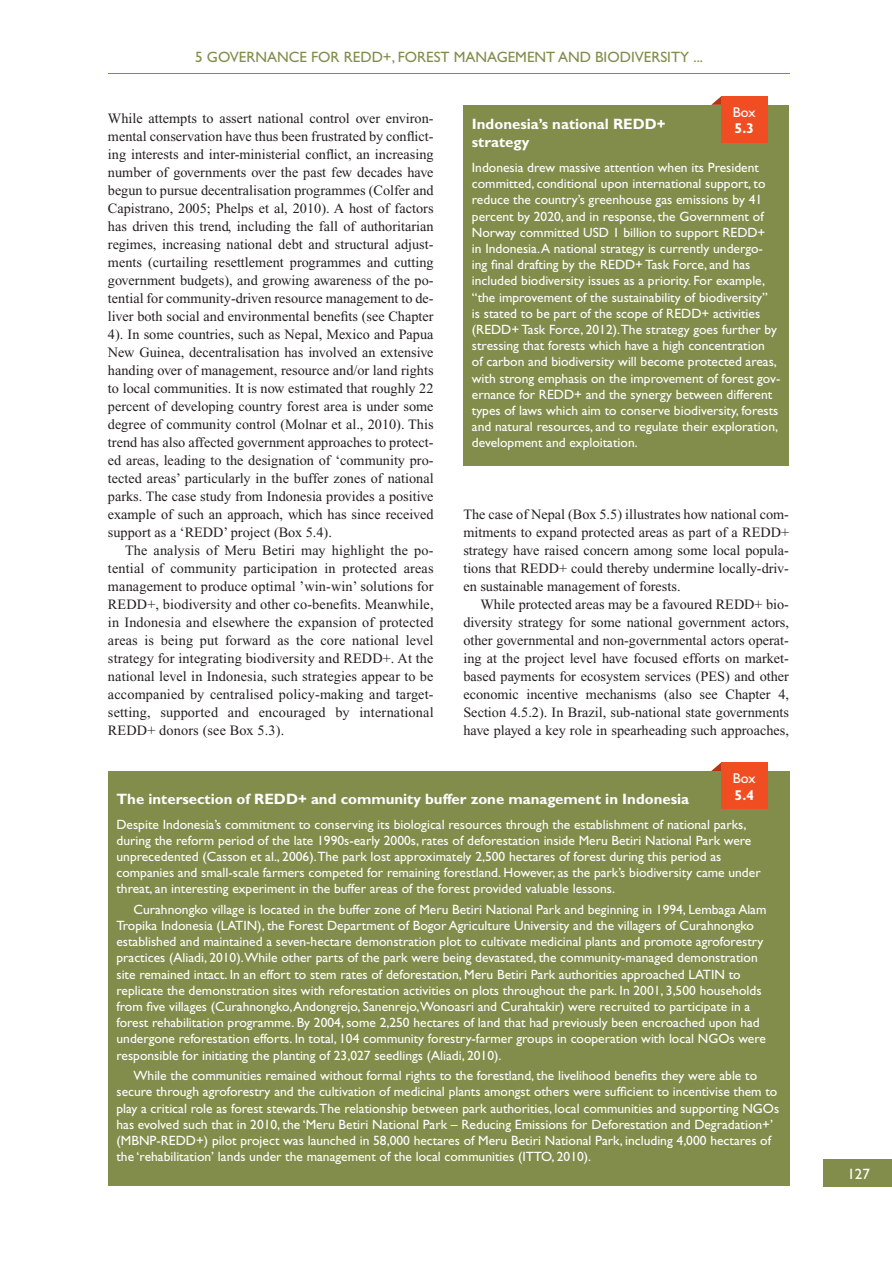
<style>
.page{position:relative;width:892px;height:1262px;background:#fff}
.page>*{position:absolute;margin:0;border:0;box-sizing:border-box;transform-origin:0 0}
.t1{font:700 15px/18px "Gill Sans";color:#fff}
.t2{font:15px "Gill Sans";color:#828c4b}
.t3{font:15px "Gill Sans";color:#fff}
.t4{font:14.25px/18px "Times New Roman";color:#231f20;text-align:justify}
.t5{font:14.25px "Gill Sans";letter-spacing:-.01em;color:#fff}
.t6{font:700 14.25px "Gill Sans";color:#fff}
.t7{font:13.5px/16.2px "Gill Sans";color:#fff}
</style>
<div class="page">
<div style="left:822px;top:1159px;width:69px;height:27px;background:#828c4b"></div>
<hr style="left:108px;top:73px;width:680px;height:1px;background:#828c4b">
<div style="left:108px;top:771px;width:680px;height:414px;background:#828c4b"></div>
<div style="left:463px;top:105px;width:325px;height:360px;background:#828c4b"></div>
<svg style="left:711px;top:763px;width:9px;height:8px"></svg>
<div style="left:720px;top:762px;width:47px;height:47px;background:#f04d22"></div>
<svg style="left:711px;top:97px;width:9px;height:8px"></svg>
<div style="left:720px;top:96px;width:47px;height:47px;background:#f04d22"></div>
<p class="t2" style="left:195px;top:48px;width:509px">5 GOVERNANCE FOR REDD+, FOREST MANAGEMENT AND BIODIVERSITY ...</p>
<p class="t4" style="left:108px;top:110px;width:327px">While attempts to assert national control over environ&shy;mental conservation have thus been frustrated by conflict&shy;ing interests and inter-ministerial conflict, an increasing number of governments over the past few decades have begun to pursue decentralisation programmes (Colfer and Capistrano, 2005; Phelps et al, 2010). A host of factors has driven this trend, including the fall of authoritarian regimes, increasing national debt and structural adjust&shy;ments (curtailing resettlement programmes and cutting government budgets), and growing awareness of the po&shy;tential for community-driven resource management to de&shy;liver both social and environmental benefits (see Chapter 4). In some countries, such as Nepal, Mexico and Papua New Guinea, decentralisation has involved an extensive handing over of management, resource and/or land rights to local communities. It is now estimated that roughly 22 percent of developing country forest area is under some degree of community control (Molnar et al., 2010). This trend has also affected government approaches to protect&shy;ed areas, leading to the designation of ‘community pro&shy;tected areas’ particularly in the buffer zones of national parks. The case study from Indonesia provides a positive example of such an approach, which has since received support as a ‘REDD’ project (Box 5.4).</p>
<p class="t4" style="left:108px;top:542px;width:327px;text-indent:17px">The analysis of Meru Betiri may highlight the po&shy;tential of community participation in protected areas management to produce optimal ’win-win’ solutions for REDD+, biodiversity and other co-benefits. Meanwhile, in Indonesia and elsewhere the expansion of protected areas is being put forward as the core national level strategy for integrating biodiversity and REDD+. At the national level in Indonesia, such strategies appear to be accompanied by centralised policy-making and target&shy;setting, supported and encouraged by international REDD+ donors (see Box 5.3).</p>
<p class="t5" style="left:732px;top:104px;width:24px">Box</p>
<p class="t6" style="left:734px;top:120px;width:21px">5.3</p>
<p class="t1" style="left:471px;top:115px;width:195px">Indonesia’s national REDD+ strategy</p>
<p class="t7" style="left:471px;top:159px;width:310px">Indonesia drew massive attention when its President committed, conditional upon international support, to reduce the country’s greenhouse gas emissions by 41 percent by 2020, and in response, the Government of Norway committed USD 1 billion to support REDD+<br>in Indonesia. A national strategy is currently undergo&shy;ing final drafting by the REDD+ Task Force, and has included biodiversity issues as a priority. For example, “the improvement of the sustainability of biodiversity”<br>is stated to be part of the scope of REDD+ activities (REDD+ Task Force, 2012).The strategy goes further by stressing that forests which have a high concentration<br>of carbon and biodiversity will become protected areas, with strong emphasis on the improvement of forest gov&shy;ernance for REDD+ and the synergy between different types of laws which aim to conserve biodiversity, forests and natural resources, and to regulate their exploration, development and exploitation.</p>
<p class="t4" style="left:463px;top:506px;width:327px">The case of Nepal (Box 5.5) illustrates how national com&shy;mitments to expand protected areas as part of a REDD+ strategy have raised concern among some local popula&shy;tions that REDD+ could thereby undermine locally-driv&shy;en sustainable management of forests.</p>
<p class="t4" style="left:463px;top:596px;width:327px;text-indent:17px">While protected areas may be a favoured REDD+ bio&shy;diversity strategy for some national government actors, other governmental and non-governmental actors operat&shy;ing at the project level have focused efforts on market&shy;based payments for ecosystem services (PES) and other economic incentive mechanisms (also see Chapter 4, Section 4.5.2). In Brazil, sub-national state governments have played a key role in spearheading such approaches,</p>
<p class="t5" style="left:732px;top:770px;width:24px">Box</p>
<p class="t6" style="left:734px;top:786px;width:21px">5.4</p>
<p class="t1" style="left:116px;top:789px;width:574px">The intersection of REDD+ and community buffer zone management in Indonesia</p>
<p class="t7" style="left:116px;top:816px;width:645px">Despite Indonesia’s commitment to conserving its biological resources through the establishment of national parks, during the reform period of the late 1990s-early 2000s, rates of deforestation inside Meru Betiri National Park were unprecedented (Casson et al., 2006).The park lost approximately 2,500 hectares of forest during this period as companies and small-scale farmers competed for remaining forestland. However, as the park’s biodiversity came under threat, an interesting experiment in the buffer areas of the forest provided valuable lessons.</p>
<p class="t7" style="left:116px;top:901px;width:651px;text-indent:17px">Curahnongko village is located in the buffer zone of Meru Betiri National Park and beginning in 1994, Lembaga Alam Tropika Indonesia (LATIN), the Forest Department of Bogor Agriculture University and the villagers of Curahnongko established and maintained a seven-hectare demonstration plot to cultivate medicinal plants and promote agroforestry practices (Aliadi, 2010).While other parts of the park were being devastated, the community-managed demonstration site remained intact. In an effort to stem rates of deforestation, Meru Betiri Park authorities approached LATIN to replicate the demonstration sites with reforestation activities on plots throughout the park. In 2001, 3,500 households from five villages (Curahnongko, Andongrejo, Sanenrejo,Wonoasri and Curahtakir) were recruited to participate in a forest rehabilitation programme. By 2004, some 2,250 hectares of land that had previously been encroached upon had undergone reforestation efforts. In total, 104 community forestry-farmer groups in cooperation with local NGOs were responsible for initiating the planting of 23,027 seedlings (Aliadi, 2010).</p>
<p class="t7" style="left:116px;top:1067px;width:664px;text-indent:17px">While the communities remained without formal rights to the forestland, the livelihood benefits they were able to secure through agroforestry and the cultivation of medicinal plants amongst others were sufficient to incentivise them to play a critical role as forest stewards.The relationship between park authorities, local communities and supporting NGOs has evolved such that in 2010, the ‘Meru Betiri National Park – Reducing Emissions for Deforestation and Degradation+’ (MBNP-REDD+) pilot project was launched in 58,000 hectares of Meru Betiri National Park, including 4,000 hectares of the ‘rehabilitation’ lands under the management of the local communities (ITTO, 2010).</p>
<p class="t3" style="left:846px;top:1165px;width:24px">127</p>
</div>
